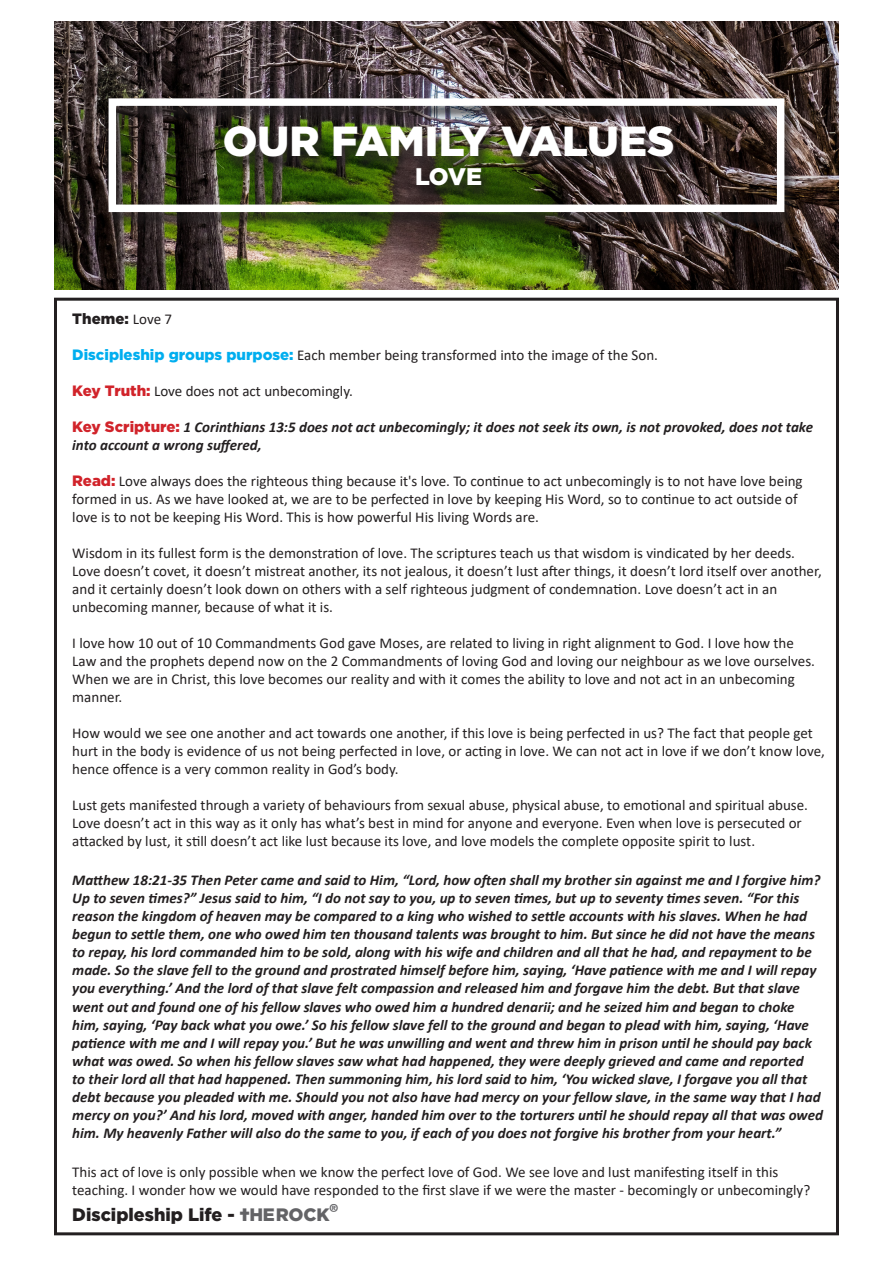
<style>
.page{position:relative;width:893px;height:1263px;background:#fff}
.page>*{position:absolute;margin:0;border:0;box-sizing:border-box;transform-origin:0 0}
.t1{font:900 42px "Gotham";color:#fff}
.t2{font:900 24px "Gotham";color:#fff}
.t3{font:900 18px "Gotham";color:#231f20}
.Headings{font:15px/18px "Calibri";color:#231f20}
.Scripture{font:italic 700 15px/18px "Calibri";color:#231f20}
.t4{font:900 15px "Gotham";color:#231f20}
.s1{font-family:"Calibri";font-weight:400}
.s2{font-family:"Gotham";font-weight:900;color:#00aeef}
.s3{font-family:"Gotham";font-weight:900;color:#d1232a}
.s4{font-family:"Gotham";font-weight:900;font-style:normal;color:#d1232a}
.s5{font-family:"Gotham Rock";font-weight:400;color:#636366}
</style>
<div class="page">
<img style="left:54px;top:21px;width:785px;height:268px">
<div style="left:105px;top:99px;width:692px;height:130px;background:#231f20;opacity:.75"></div>
<div style="left:109px;top:98px;width:675px;height:114px;border:8px solid #fff"></div>
<p class="t1" style="left:223px;top:117px;width:453px">OUR FAMILY VALUES</p>
<p class="t2" style="left:415px;top:163px;width:68px">LOVE</p>
<p class="t4" style="left:72px;top:310px;width:101px">Theme: <span class="s1">Love 7</span></p>
<p class="Headings" style="left:72px;top:345px;width:587px"><span class="s2">Discipleship groups purpose:</span> Each member being transformed into the image of the Son.</p>
<p class="Headings" style="left:72px;top:381px;width:282px"><span class="s3">Key Truth:</span> Love does not act unbecomingly.</p>
<p class="Scripture" style="left:72px;top:417px;width:742px"><span class="s4">Key Scripture:</span> 1 Corinthians 13:5 does not act unbecomingly; it does not seek its own, is not provoked, does not take into account a wrong suffered,</p>
<p class="Headings" style="left:72px;top:471px;width:732px"><span class="s3">Read:</span> Love always does the righteous thing because it's love. To continue to act unbecomingly is to not have love being formed in us. As we have looked at, we are to be perfected in love by keeping His Word, so to continue to act outside of love is to not be keeping His Word. This is how powerful His living Words are.</p>
<p class="Headings" style="left:72px;top:543px;width:751px">Wisdom in its fullest form is the demonstration of love. The scriptures teach us that wisdom is vindicated by her deeds.<br>Love doesn’t covet, it doesn’t mistreat another, its not jealous, it doesn’t lust after things, it doesn’t lord itself over another, and it certainly doesn’t look down on others with a self righteous judgment of condemnation. Love doesn’t act in an unbecoming manner, because of what it is.</p>
<p class="Headings" style="left:72px;top:633px;width:744px">I love how 10 out of 10 Commandments God gave Moses, are related to living in right alignment to God. I love how the Law and the prophets depend now on the 2 Commandments of loving God and loving our neighbour as we love ourselves.<br>When we are in Christ, this love becomes our reality and with it comes the ability to love and not act in an unbecoming manner.</p>
<p class="Headings" style="left:72px;top:723px;width:754px">How would we see one another and act towards one another, if this love is being perfected in us? The fact that people get hurt in the body is evidence of us not being perfected in love, or acting in love. We can not act in love if we don’t know love, hence offence is a very common reality in God’s body.</p>
<p class="Headings" style="left:72px;top:795px;width:737px">Lust gets manifested through a variety of behaviours from sexual abuse, physical abuse, to emotional and spiritual abuse.<br>Love doesn’t act in this way as it only has what’s best in mind for anyone and everyone. Even when love is persecuted or attacked by lust, it still doesn’t act like lust because its love, and love models the complete opposite spirit to lust.</p>
<p class="Scripture" style="left:72px;top:871px;width:752px">Matthew 18:21-35 Then Peter came and said to Him, “Lord, how often shall my brother sin against me and I forgive him?<br>Up to seven times?” Jesus said to him, “I do not say to you, up to seven times, but up to seventy times seven. “For this reason the kingdom of heaven may be compared to a king who wished to settle accounts with his slaves. When he had begun to settle them, one who owed him ten thousand talents was brought to him. But since he did not have the means to repay, his lord commanded him to be sold, along with his wife and children and all that he had, and repayment to be made. So the slave fell to the ground and prostrated himself before him, saying, ‘Have patience with me and I will repay you everything.’ And the lord of that slave felt compassion and released him and forgave him the debt. But that slave went out and found one of his fellow slaves who owed him a hundred denarii; and he seized him and began to choke him, saying, ‘Pay back what you owe.’ So his fellow slave fell to the ground and began to plead with him, saying, ‘Have patience with me and I will repay you.’ But he was unwilling and went and threw him in prison until he should pay back what was owed. So when his fellow slaves saw what had happened, they were deeply grieved and came and reported<br>to their lord all that had happened. Then summoning him, his lord said to him, ‘You wicked slave, I forgave you all that debt because you pleaded with me. Should you not also have had mercy on your fellow slave, in the same way that I had mercy on you?’ And his lord, moved with anger, handed him over to the torturers until he should repay all that was owed him. My heavenly Father will also do the same to you, if each of you does not forgive his brother from your heart.”</p>
<p class="Headings" style="left:72px;top:1163px;width:739px">This act of love is only possible when we know the perfect love of God. We see love and lust manifesting itself in this teaching. I wonder how we would have responded to the first slave if we were the master - becomingly or unbecomingly?</p>
<p class="t3" style="left:72px;top:1204px;width:268px">Discipleship Life - <span class="s5">14</span></p>
</div>
